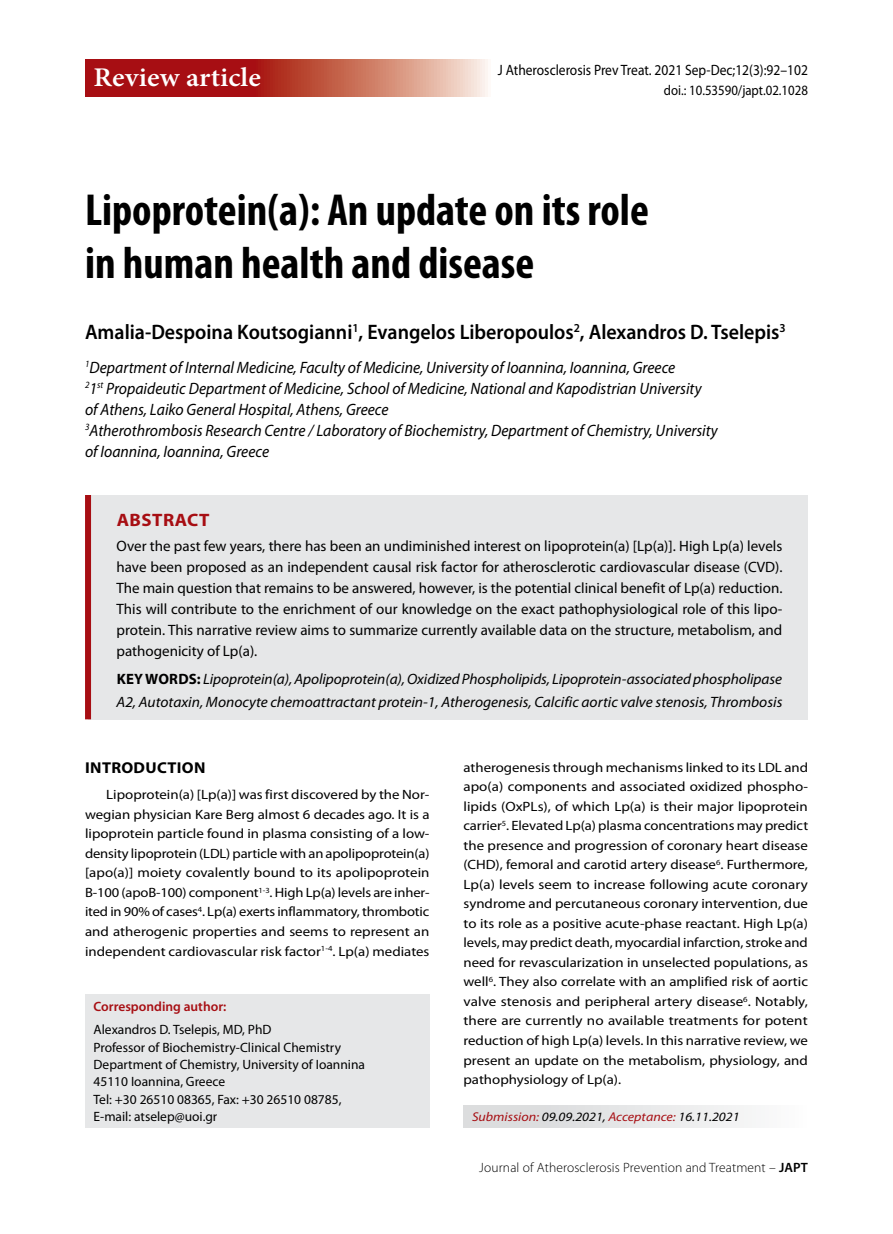
<style>
.page{position:relative;width:893px;height:1234px;background:#fff}
.page>*{position:absolute;margin:0;border:0;box-sizing:border-box;transform-origin:0 0}
.t1{font:700 condensed 45px/52.5px "Myriad Pro";color:#000}
.t2{font:600 27px "Minion Pro";letter-spacing:.005em;color:#fff;scale:1.07 1}
.t3{font:600 21px "Myriad Pro";color:#000;scale:.95 1}
.t4{font:700 18px "Myriad Pro";letter-spacing:.025em;color:#a70e13;scale:1.05 1}
.t5{font:italic 16.5px/21px "Myriad Pro";color:#000;scale:.95 1}
.t6{font:700 15.75px "Myriad Pro";letter-spacing:.02em;color:#000;scale:1.05 1}
.t7{font:15px/21px "Myriad Pro";color:#000;text-align:justify}
.t8{font:italic 15px/22.2px "Myriad Pro";letter-spacing:-.005em;color:#000}
.t9{font:15px "Myriad Pro";color:#000;scale:.9 1}
.t10{font:14.25px "Myriad Pro";color:#000;scale:.9 1}
.t11{font:13.5px/19.5px "Myriad Pro";color:#000;text-align:justify;scale:1.1 1}
.t12{font:13.5px/17.2px "Myriad Pro";color:#000}
.t13{font:300 13.5px "Myriad Pro";letter-spacing:.01em;color:#000}
.t14{font:600 13.5px "Myriad Pro";color:#a70e13}
.t15{font:italic 12.75px "Myriad Pro";color:#a70e13;scale:1.1 1}
.s1{font-weight:700;font-style:normal}
.s2{color:#000}
.s3{font-weight:600}
</style>
<div class="page">
<div style="left:463px;top:1104px;width:343px;height:23px;background:linear-gradient(to right,#d6d7d8,#fafafb)"></div>
<svg style="left:85px;top:60px;width:403px;height:36px;background:#be5047"></svg>
<div style="left:88px;top:495px;width:720px;height:224px;background:#e6e7e8"></div>
<div style="left:85px;top:495px;width:6px;height:224px;background:#a70e13"></div>
<div style="left:85px;top:993px;width:344px;height:133px;background:#e6e7e8"></div>
<h2 class="t2" style="left:94px;top:58px;width:158px">Review article</h2>
<p class="t9" style="left:498px;top:61px;width:346px">J Atherosclerosis Prev Treat. 2021 Sep-Dec;12(3):92–102</p>
<p class="t10" style="left:664px;top:81px;width:161px">doi.: 10.53590/japt.02.1028</p>
<h1 class="t1" style="left:85px;top:183px;width:565px">Lipoprotein(a): An update on its role in human health and disease</h1>
<h3 class="t3" style="left:85px;top:318px;width:739px">Amalia-Despoina Koutsogianni<sup>1</sup>, Evangelos Liberopoulos<sup>2</sup>, Alexandros D. Tselepis<sup>3</sup></h3>
<p class="t5" style="left:85px;top:356px;width:668px"><sup>1</sup>Department of Internal Medicine, Faculty of Medicine, University of Ioannina, Ioannina, Greece<br><sup>2</sup>1<sup>st</sup> Propaideutic Department of Medicine, School of Medicine, National and Kapodistrian University of Athens, Laiko General Hospital, Athens, Greece<br><sup>3</sup>Atherothrombosis Research Centre / Laboratory of Biochemistry, Department of Chemistry, University of Ioannina, Ioannina, Greece</p>
<h3 class="t4" style="left:117px;top:507px;width:90px">ABSTRACT</h3>
<p class="t7" style="left:117px;top:535px;width:667px">Over the past few years, there has been an undiminished interest on lipoprotein(a) [Lp(a)]. High Lp(a) levels have been proposed as an independent causal risk factor for atherosclerotic cardiovascular disease (CVD).<br>The main question that remains to be answered, however, is the potential clinical benefit of Lp(a) reduction.<br>This will contribute to the enrichment of our knowledge on the exact pathophysiological role of this lipo&shy;protein. This narrative review aims to summarize currently available data on the structure, metabolism, and pathogenicity of Lp(a).</p>
<p class="t8" style="left:117px;top:668px;width:667px"><span class="s1">KEY WORDS:</span> Lipoprotein(a), Apolipoprotein(a), Oxidized Phospholipids, Lipoprotein-associated phospholipase<br>A2, Autotaxin, Monocyte chemoattractant protein-1, Atherogenesis, Calcific aortic valve stenosis, Thrombosis</p>
<p class="t6" style="left:85px;top:757px;width:116px">INTRODUCTION</p>
<p class="t11" style="left:85px;top:784px;width:315px;text-indent:21px">Lipoprotein(a) [Lp(a)] was first discovered by the Nor&shy;wegian physician Kare Berg almost 6 decades ago. It is a lipoprotein particle found in plasma consisting of a low&shy;density lipoprotein (LDL) particle with an apolipoprotein(a) [apo(a)] moiety covalently bound to its apolipoprotein B-100 (apoB-100) component<sup>1-3</sup>. High Lp(a) levels are inher&shy;ited in 90% of cases<sup>4</sup>. Lp(a) exerts inflammatory, thrombotic and atherogenic properties and seems to represent an independent cardiovascular risk factor<sup>1-4</sup>. Lp(a) mediates</p>
<p class="t14" style="left:94px;top:997px;width:134px">Corresponding author:</p>
<p class="t12" style="left:94px;top:1020px;width:273px">Alexandros D. Tselepis, MD, PhD<br>Professor of Biochemistry-Clinical Chemistry Department of Chemistry, University of Ioannina 45110 Ioannina, Greece<br>Tel: +30 26510 08365, Fax: +30 26510 08785, E-mail: atselep@uoi.gr</p>
<p class="t11" style="left:463px;top:757px;width:315px">atherogenesis through mechanisms linked to its LDL and apo(a) components and associated oxidized phospho&shy;lipids (OxPLs), of which Lp(a) is their major lipoprotein carrier<sup>5</sup>. Elevated Lp(a) plasma concentrations may predict the presence and progression of coronary heart disease (CHD), femoral and carotid artery disease<sup>6</sup>. Furthermore, Lp(a) levels seem to increase following acute coronary syndrome and percutaneous coronary intervention, due to its role as a positive acute-phase reactant. High Lp(a) levels, may predict death, myocardial infarction, stroke and need for revascularization in unselected populations, as well<sup>6</sup>. They also correlate with an amplified risk of aortic valve stenosis and peripheral artery disease<sup>6</sup>. Notably, there are currently no available treatments for potent reduction of high Lp(a) levels. In this narrative review, we present an update on the metabolism, physiology, and pathophysiology of Lp(a).</p>
<p class="t15" style="left:472px;top:1108px;width:245px">Submission: <span class="s2">09.09.2021,</span> Acceptance: <span class="s2">16.11.2021</span></p>
<p class="t13" style="left:479px;top:1158px;width:330px">Journal of Atherosclerosis Prevention and Treatment – <span class="s3">JAPT</span></p>
</div>
